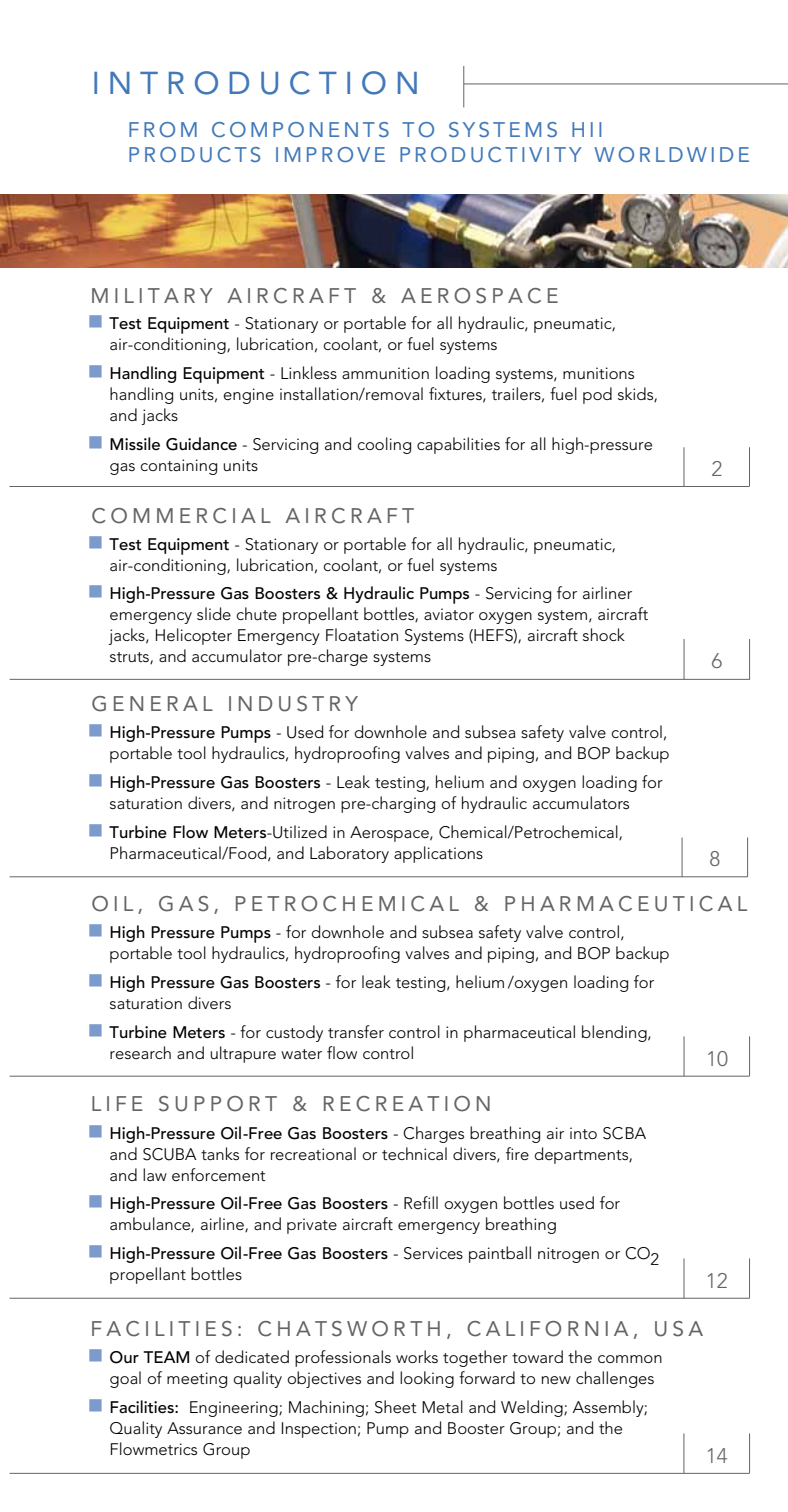
<style>
.page{position:relative;width:788px;height:1512px;background:#fff}
.page>*{position:absolute;margin:0;border:0;box-sizing:border-box;transform-origin:0 0}
.t1{font:31.5px "Avenir";letter-spacing:.25em;color:#4179b9}
.t2{font:21px "Avenir";letter-spacing:.2em;color:#636466}
.t3{font:21px/25.2px "Avenir";letter-spacing:.15em;color:#4179b9}
.t4{font:300 21px "Avenir";color:#636466}
.t5{font:300 16.62px/21px "Avenir";color:#000}
.s1{font-weight:500}
</style>
<div class="page">
<hr style="left:463px;top:66px;width:1px;height:41px;background:#636466">
<hr style="left:464px;top:84px;width:324px;height:1px;background:#636466">
<hr style="left:9px;top:486px;width:740px;height:1px;background:#636466">
<hr style="left:683px;top:447px;width:1px;height:39px;background:#636466">
<hr style="left:749px;top:447px;width:1px;height:39px;background:#636466">
<hr style="left:10px;top:679px;width:739px;height:1px;background:#636466">
<hr style="left:683px;top:639px;width:1px;height:40px;background:#636466">
<hr style="left:749px;top:639px;width:1px;height:41px;background:#636466">
<hr style="left:10px;top:876px;width:737px;height:1px;background:#636466">
<hr style="left:681px;top:837px;width:1px;height:40px;background:#636466">
<hr style="left:747px;top:837px;width:1px;height:40px;background:#636466">
<hr style="left:10px;top:1076px;width:739px;height:1px;background:#636466">
<hr style="left:683px;top:1036px;width:1px;height:40px;background:#636466">
<hr style="left:749px;top:1036px;width:1px;height:40px;background:#636466">
<hr style="left:9px;top:1298px;width:740px;height:1px;background:#636466">
<hr style="left:683px;top:1258px;width:1px;height:40px;background:#636466">
<hr style="left:749px;top:1258px;width:1px;height:40px;background:#636466">
<img style="left:0;top:194px;width:788px;height:74px">
<hr style="left:683px;top:1433px;width:1px;height:40px;background:#636466">
<hr style="left:749px;top:1433px;width:1px;height:40px;background:#636466">
<hr style="left:10px;top:1473px;width:739px;height:1px;background:#636466">
<h1 class="t1" style="left:92px;top:65px;width:329px">INTRODUCTION</h1>
<p class="t3" style="left:128px;top:117px;width:623px">FROM COMPONENTS TO SYSTEMS HII<br>PRODUCTS IMPROVE PRODUCTIVITY WORLDWIDE</p>
<p class="t2" style="left:91px;top:283px;width:469px">MILITARY AIRCRAFT &amp; AEROSPACE</p>
<p class="t5" style="left:110px;top:313px;width:508px"><span class="s1">Test Equipment</span> - Stationary or portable for all hydraulic, pneumatic, air-conditioning, lubrication, coolant, or fuel systems</p>
<p class="t5" style="left:110px;top:363px;width:550px"><span class="s1">Handling Equipment</span> - Linkless ammunition loading systems, munitions handling units, engine installation/removal fixtures, trailers, fuel pod skids, and jacks</p>
<p class="t5" style="left:110px;top:434px;width:545px"><span class="s1">Missile Guidance</span> - Servicing and cooling capabilities for all high-pressure gas containing units</p>
<p class="t2" style="left:91px;top:503px;width:324px">COMMERCIAL AIRCRAFT</p>
<p class="t5" style="left:110px;top:533px;width:508px"><span class="s1">Test Equipment</span> - Stationary or portable for all hydraulic, pneumatic, air-conditioning, lubrication, coolant, or fuel systems</p>
<p class="t5" style="left:110px;top:583px;width:540px"><span class="s1">High-Pressure Gas Boosters &amp; Hydraulic Pumps</span> - Servicing for airliner emergency slide chute propellant bottles, aviator oxygen system, aircraft jacks, Helicopter Emergency Floatation Systems (HEFS), aircraft shock struts, and accumulator pre-charge systems</p>
<p class="t2" style="left:92px;top:692px;width:268px">GENERAL INDUSTRY</p>
<p class="t5" style="left:110px;top:722px;width:561px"><span class="s1">High-Pressure Pumps</span> - Used for downhole and subsea safety valve control, portable tool hydraulics, hydroproofing valves and piping, and BOP backup</p>
<p class="t5" style="left:110px;top:772px;width:554px"><span class="s1">High-Pressure Gas Boosters</span> - Leak testing, helium and oxygen loading for saturation divers, and nitrogen pre-charging of hydraulic accumulators</p>
<p class="t5" style="left:110px;top:822px;width:515px"><span class="s1">Turbine Flow Meters</span>-Utilized in Aerospace, Chemical/Petrochemical,<br>Pharmaceutical/Food, and Laboratory applications</p>
<p class="t2" style="left:91px;top:892px;width:657px">OIL, GAS, PETROCHEMICAL &amp; PHARMACEUTICAL</p>
<p class="t5" style="left:110px;top:922px;width:561px"><span class="s1">High Pressure Pumps</span> - for downhole and subsea safety valve control, portable tool hydraulics, hydroproofing valves and piping, and BOP backup</p>
<p class="t5" style="left:110px;top:972px;width:546px"><span class="s1">High Pressure Gas Boosters</span> - for leak testing, helium /oxygen loading for saturation divers</p>
<p class="t5" style="left:110px;top:1022px;width:543px"><span class="s1">Turbine Meters</span> - for custody transfer control in pharmaceutical blending, research and ultrapure water flow control</p>
<p class="t2" style="left:91px;top:1092px;width:402px">LIFE SUPPORT &amp; RECREATION</p>
<p class="t5" style="left:110px;top:1122px;width:538px"><span class="s1">High-Pressure Oil-Free Gas Boosters</span> - Charges breathing air into SCBA and SCUBA tanks for recreational or technical divers, fire departments, and law enforcement</p>
<p class="t5" style="left:110px;top:1193px;width:512px"><span class="s1">High-Pressure Oil-Free Gas Boosters</span> - Refill oxygen bottles used for ambulance, airline, and private aircraft emergency breathing</p>
<p class="t5" style="left:110px;top:1243px;width:551px"><span class="s1">High-Pressure Oil-Free Gas Boosters</span> - Services paintball nitrogen or CO2 propellant bottles</p>
<p class="t2" style="left:91px;top:1317px;width:614px">FACILITIES: CHATSWORTH, CALIFORNIA, USA</p>
<p class="t5" style="left:110px;top:1347px;width:554px"><span class="s1">Our TEAM</span> of dedicated professionals works together toward the common goal of meeting quality objectives and looking forward to new challenges</p>
<p class="t5" style="left:110px;top:1397px;width:540px"><span class="s1">Facilities:</span> Engineering; Machining; Sheet Metal and Welding; Assembly;<br>Quality Assurance and Inspection; Pump and Booster Group; and the<br>Flowmetrics Group</p>
<p class="t4" style="left:711px;top:456px;width:12px">2</p>
<p class="t4" style="left:711px;top:648px;width:12px">6</p>
<p class="t4" style="left:709px;top:847px;width:12px">8</p>
<p class="t4" style="left:706px;top:1046px;width:23px">10</p>
<p class="t4" style="left:706px;top:1268px;width:23px">12</p>
<p class="t4" style="left:705px;top:1444px;width:23px">14</p>
</div>
